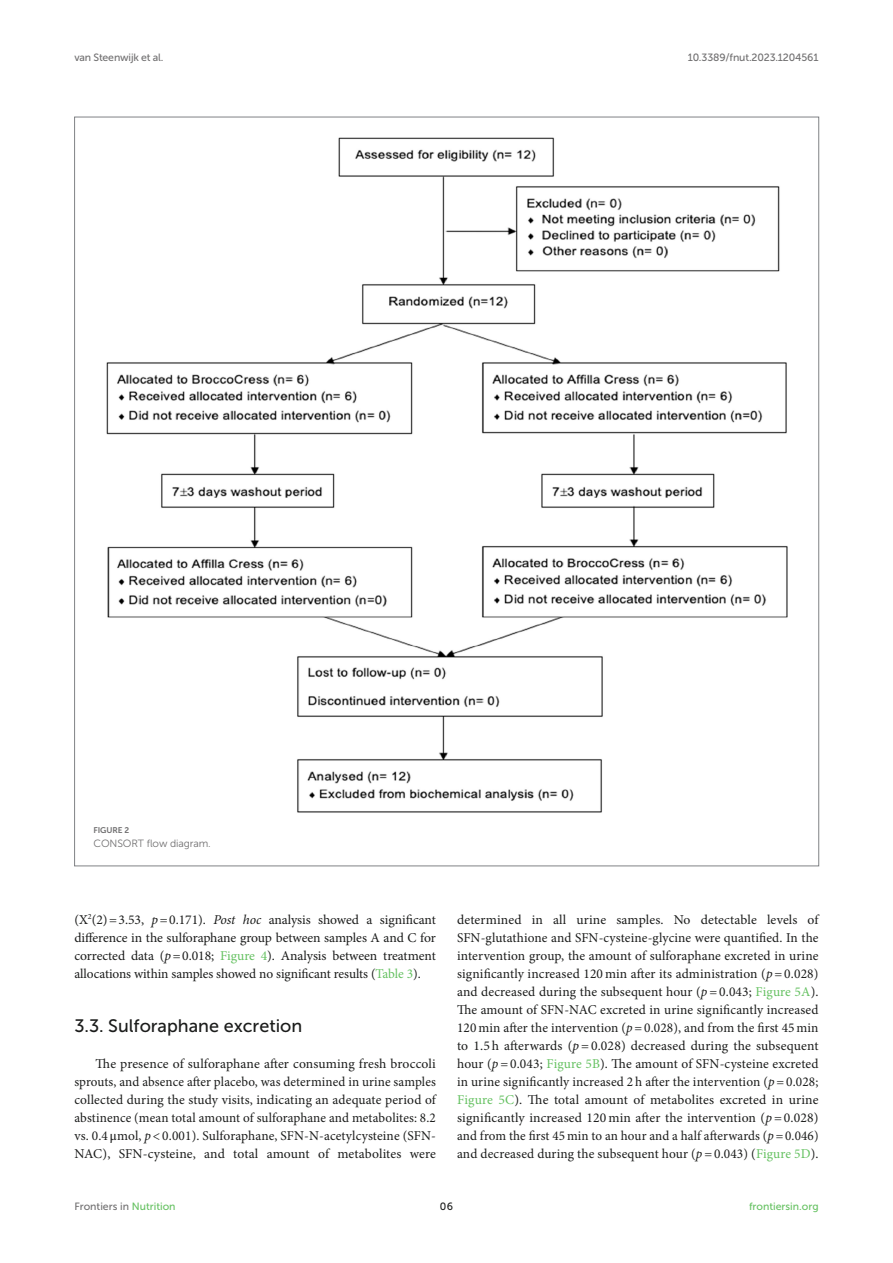
<style>
.page{position:relative;width:893px;height:1263px;background:#fff}
.page>*{position:absolute;margin:0;border:0;box-sizing:border-box;transform-origin:0 0}
.HEAD_2{font:18px "Museo Sans 500";color:#1b1c1b}
.TEXT_FLUSH{font:13.5px/18px "Minion Pro";color:#1b1c1b;text-align:justify}
.t1{font:10.5px "Museo Sans 500";letter-spacing:-.015em;color:#706f70}
.FIG_LEG{font:10.5px "Museo Sans 300";letter-spacing:-.01em;color:#706f70}
.t2{font:10.5px "Museo Sans 500";color:#65c161}
.t3{font:10.5px "Museo Sans 500";color:#1b1c1b}
.FIG_HD{font:8.25px "Museo Sans 700";letter-spacing:-.01em;color:#706f70}
.s1{font-style:italic}
.s2{color:#65c161}
.s3{font-family:"STIX General"}
</style>
<div class="page">
<img style="left:106px;top:137px;width:682px;height:676px">
<p class="t1" style="left:74px;top:51px;width:91px">van Steenwijk et al.</p>
<p class="t1" style="left:688px;top:51px;width:132px">10.3389/fnut.2023.1204561</p>
<p class="FIG_HD" style="left:94px;top:826px;width:37px">FIGURE 2</p>
<p class="FIG_LEG" style="left:94px;top:838px;width:119px">CONSORT flow diagram.</p>
<p class="TEXT_FLUSH" style="left:74px;top:911px;width:363px">(X<sup>2</sup>(2)=3.53, <span class="s1">p</span>=0.171). <span class="s1">Post hoc</span> analysis showed a significant difference in the sulforaphane group between samples A and C for corrected data (<span class="s1">p</span>=0.018; <span class="s2">Figure 4</span>). Analysis between treatment allocations within samples showed no significant results (<span class="s2">Table 3</span>).</p>
<p class="HEAD_2" style="left:74px;top:1016px;width:229px">3.3. Sulforaphane excretion</p>
<p class="TEXT_FLUSH" style="left:74px;top:1055px;width:363px;text-indent:21px">The presence of sulforaphane after consuming fresh broccoli sprouts, and absence after placebo, was determined in urine samples collected during the study visits, indicating an adequate period of abstinence (mean total amount of sulforaphane and metabolites: 8.2 vs. 0.4 <span class="s3">μ</span>mol, <span class="s1">p</span> &lt; 0.001). Sulforaphane, SFN-N-acetylcysteine (SFN-NAC), SFN-cysteine, and total amount of metabolites were</p>
<p class="TEXT_FLUSH" style="left:457px;top:911px;width:363px">determined in all urine samples. No detectable levels of SFN-glutathione and SFN-cysteine-glycine were quantified. In the intervention group, the amount of sulforaphane excreted in urine significantly increased 120 min after its administration (<span class="s1">p</span> =0.028) and decreased during the subsequent hour (<span class="s1">p</span>=0.043; <span class="s2">Figure 5A</span>).<br>The amount of SFN-NAC excreted in urine significantly increased 120 min after the intervention (<span class="s1">p</span>= 0.028), and from the first 45 min to 1.5 h afterwards (<span class="s1">p</span>= 0.028) decreased during the subsequent hour (<span class="s1">p</span>=0.043; <span class="s2">Figure 5B</span>). The amount of SFN-cysteine excreted in urine significantly increased 2 h after the intervention (<span class="s1">p</span>= 0.028; <span class="s2">Figure 5C</span>). The total amount of metabolites excreted in urine significantly increased 120 min after the intervention (<span class="s1">p</span>=0.028) and from the first 45 min to an hour and a half afterwards (<span class="s1">p</span>= 0.046) and decreased during the subsequent hour (<span class="s1">p</span>=0.043) (<span class="s2">Figure 5D</span>).</p>
<p class="t1" style="left:74px;top:1200px;width:103px">Frontiers in <span class="s2">Nutrition</span></p>
<p class="t3" style="left:440px;top:1200px;width:15px">06</p>
<p class="t2" style="left:749px;top:1200px;width:71px">frontiersin.org</p>
</div>
